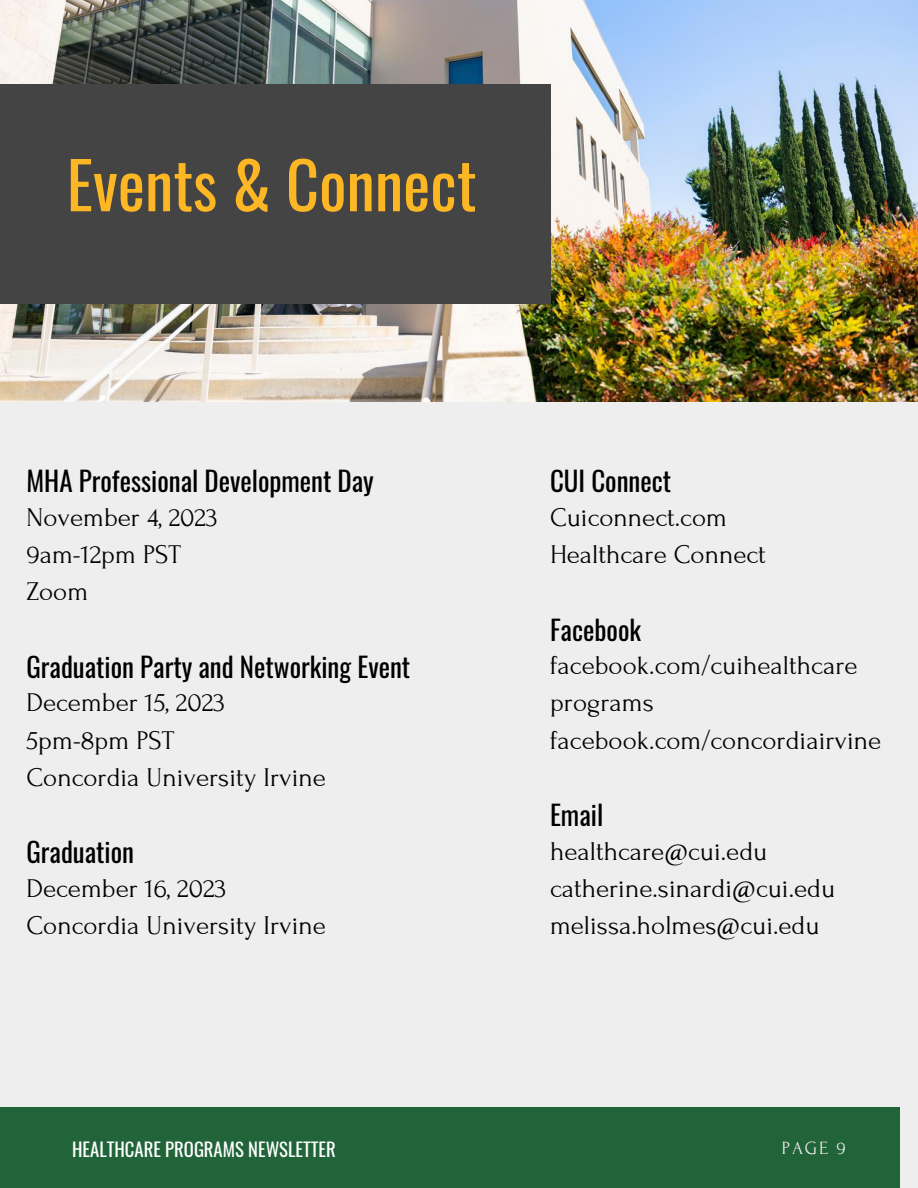
<style>
.page{position:relative;width:918px;height:1188px;background:#eee}
.page>*{position:absolute;margin:0;border:0;box-sizing:border-box;transform-origin:0 0}
.t1{font:64.5px "Oswald";color:#fdb724}
.t2{font:27px/37.2px "Forum";color:#000}
.t3{font:27px "Oswald";color:#000}
.t4{font:18.6px "Oswald";color:#fff}
.t5{font:18.6px "Forum";color:#eee}
</style>
<div class="page">
<div style="left:0;top:1107px;width:900px;height:81px;background:#226439"></div>
<img style="left:0;top:0;width:918px;height:402px">
<div style="left:0;top:84px;width:550px;height:219px;background:#444"></div>
<h1 class="t1" style="left:67px;top:134px;width:411px">Events &amp; Connect</h1>
<p class="t3" style="left:26px;top:460px;width:349px">MHA Professional Development Day</p>
<p class="t2" style="left:26px;top:499px;width:193px">November 4, 2023<br>9am-12pm PST<br>Zoom</p>
<p class="t3" style="left:26px;top:645px;width:385px">Graduation Party and Networking Event</p>
<p class="t2" style="left:26px;top:685px;width:301px">December 15, 2023<br>5pm-8pm PST<br>Concordia University Irvine</p>
<p class="t3" style="left:26px;top:831px;width:109px">Graduation</p>
<p class="t2" style="left:26px;top:870px;width:301px">December 16, 2023<br>Concordia University Irvine</p>
<p class="t3" style="left:550px;top:460px;width:123px">CUI Connect</p>
<p class="t2" style="left:550px;top:499px;width:217px">Cuiconnect.com<br>Healthcare Connect</p>
<p class="t3" style="left:550px;top:608px;width:93px">Facebook</p>
<p class="t2" style="left:550px;top:647px;width:333px">facebook.com/cuihealthcare programs facebook.com/concordiairvine</p>
<p class="t3" style="left:550px;top:794px;width:55px">Email</p>
<p class="t2" style="left:550px;top:833px;width:287px">healthcare@cui.edu catherine.sinardi@cui.edu melissa.holmes@cui.edu</p>
<p class="t4" style="left:72px;top:1135px;width:265px">HEALTHCARE PROGRAMS NEWSLETTER</p>
<p class="t5" style="left:782px;top:1138px;width:66px">PAGE 9</p>
</div>
